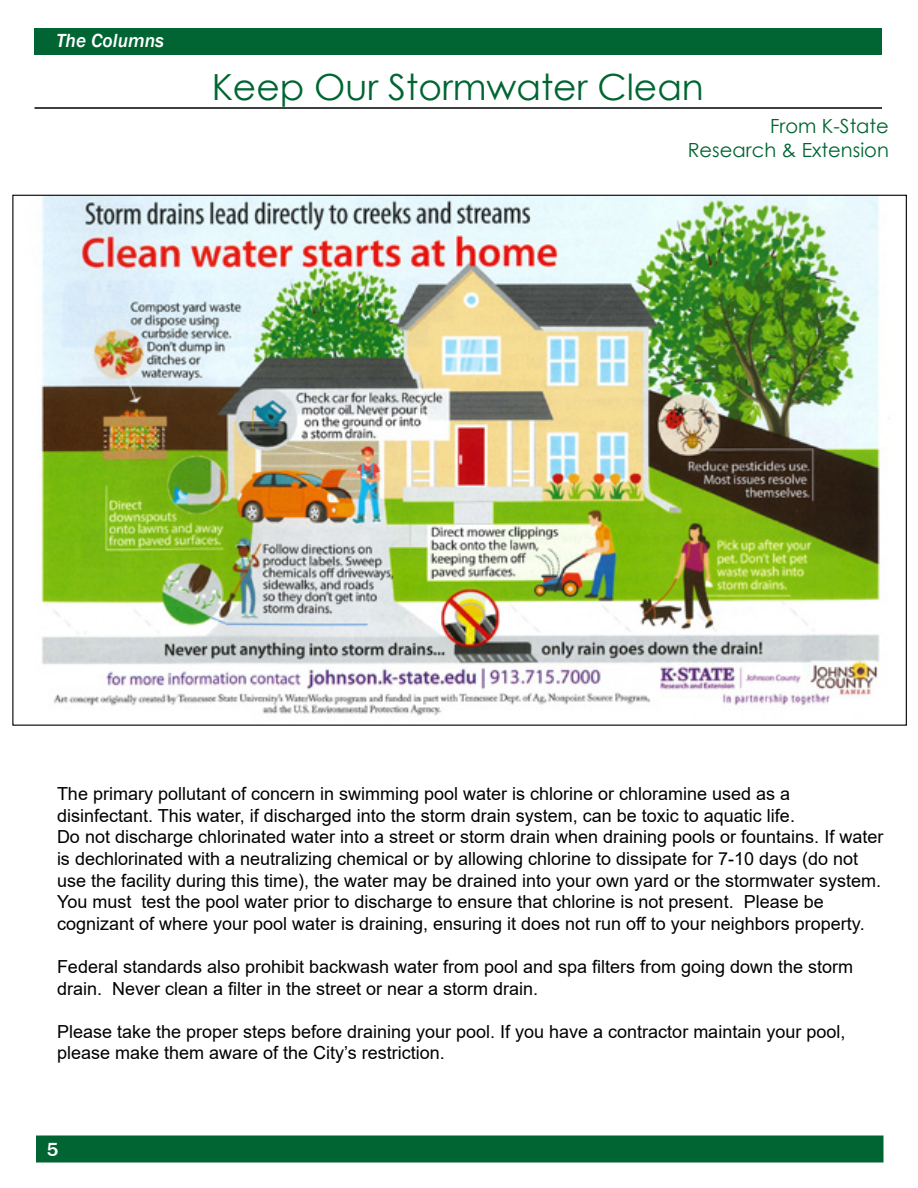
<style>
.page{position:relative;width:918px;height:1188px;background:#fff}
.page>*{position:absolute;margin:0;border:0;box-sizing:border-box;transform-origin:0 0}
.t1{font:36px "Century Gothic";color:#006532}
.t2{font:19.5px/23.4px "Century Gothic";color:#006532;text-align:right}
.t3{font:italic 500 19.5px "Franklin Gothic";color:#fff}
.t4{font:500 19.5px "Franklin Gothic";color:#fff}
.t5{font:18px/21.6px "Arial";color:#000}
</style>
<div class="page">
<div style="left:34px;top:28px;width:848px;height:27px;background:#006532"></div>
<div style="left:36px;top:1136px;width:848px;height:26px;background:#006532"></div>
<hr style="left:34px;top:107px;width:848px;height:2px;background:#000">
<img style="left:38px;top:197px;width:849px;height:519px">
<p class="t3" style="left:57px;top:28px;width:109px">The Columns</p>
<h1 class="t1" style="left:212px;top:62px;width:494px">Keep Our Stormwater Clean</h1>
<p class="t2" style="left:688px;top:114px;width:203px">From K-State<br>Research &amp; Extension</p>
<p class="t5" style="left:57px;top:783px;width:828px">The primary pollutant of concern in swimming pool water is chlorine or chloramine used as a disinfectant. This water, if discharged into the storm drain system, can be toxic to aquatic life.<br>Do not discharge chlorinated water into a street or storm drain when draining pools or fountains. If water is dechlorinated with a neutralizing chemical or by allowing chlorine to dissipate for 7-10 days (do not use the facility during this time), the water may be drained into your own yard or the stormwater system.<br>You must test the pool water prior to discharge to ensure that chlorine is not present. Please be cognizant of where your pool water is draining, ensuring it does not run off to your neighbors property.</p>
<p class="t5" style="left:57px;top:956px;width:798px">Federal standards also prohibit backwash water from pool and spa filters from going down the storm drain. Never clean a filter in the street or near a storm drain.</p>
<p class="t5" style="left:57px;top:1021px;width:790px">Please take the proper steps before draining your pool. If you have a contractor maintain your pool, please make them aware of the City’s restriction.</p>
<p class="t4" style="left:47px;top:1138px;width:13px">5</p>
</div>
